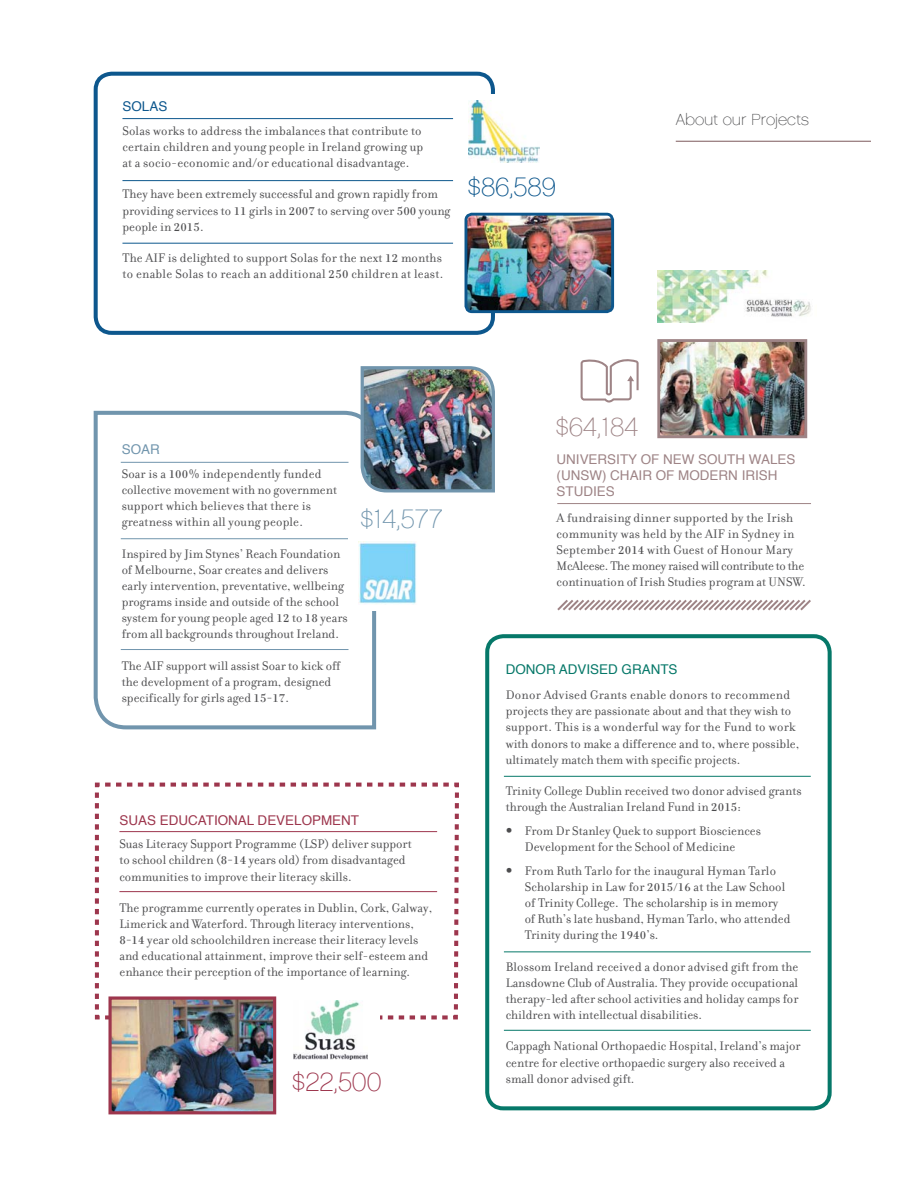
<style>
.page{position:relative;width:918px;height:1188px;background:#fff}
.page>*{position:absolute;margin:0;border:0;box-sizing:border-box;transform-origin:0 0}
.t1{font:26.85px "Chalet Paris Nineteen Sixty";color:#9d364d}
.t2{font:26.85px "Chalet Paris Nineteen Sixty";color:#9e8486}
.t3{font:26.85px "Chalet Paris Nineteen Sixty";color:#0d578d}
.t4{font:26.85px "Chalet Paris Nineteen Sixty";color:#7195ad}
.t5{font:16.2px "Chalet Paris Nineteen Sixty";color:#4c4c4e}
.t6{font:13.5px/16.2px "Filosofia";color:#4c4c4e}
.t7{font:13.5px/16.2px "Filosofia";letter-spacing:.02em;color:#4c4c4e}
.t8{font:13.5px/16.2px "Helvetica";color:#9e8486}
.t9{font:13.5px "Helvetica";color:#9d364d}
.t10{font:13.5px "Helvetica";color:#067869}
.t11{font:13.5px "Helvetica";color:#0d578d}
.t12{font:13.5px "Helvetica";color:#7195ad}
.s1{font-family:"Filosofia Unicase";font-size:12.15px}
</style>
<div class="page">
<div style="left:94px;top:72px;width:401px;height:263px;border:4px solid #0d578d;border-radius:16px"></div>
<div style="left:485px;top:634px;width:347px;height:476px;border:4px solid #067869;border-radius:16px"></div>
<hr style="left:504px;top:776px;width:307px;height:1px;background:#067869">
<hr style="left:504px;top:952px;width:307px;height:1px;background:#067869">
<hr style="left:504px;top:1030px;width:307px;height:1px;background:#067869">
<hr style="left:676px;top:141px;width:194px;height:1px;background:#9e8486">
<svg style="left:94px;top:782px;width:365px;height:238px"></svg>
<div style="left:276px;top:974px;width:103px;height:91px;background:#fff"></div>
<hr style="left:119px;top:831px;width:318px;height:1px;background:#9d364d">
<hr style="left:119px;top:891px;width:318px;height:1px;background:#9d364d">
<img style="left:294px;top:1000px;width:73px;height:60px">
<img style="left:112px;top:1000px;width:160px;height:110px">
<div style="left:108px;top:996px;width:168px;height:118px;border:3px solid #9d364d"></div>
<svg style="left:557px;top:599px;width:254px;height:12px"></svg>
<hr style="left:557px;top:503px;width:254px;height:1px;background:#9e8486">
<svg style="left:581px;top:359px;width:58px;height:44px"></svg>
<img style="left:657px;top:271px;width:154px;height:52px">
<img style="left:661px;top:343px;width:142px;height:91px">
<div style="left:657px;top:339px;width:150px;height:99px;border:3px solid #9e8486"></div>
<div style="left:459px;top:94px;width:103px;height:129px;background:#fff"></div>
<hr style="left:122px;top:118px;width:331px;height:1px;background:#0d578d">
<hr style="left:122px;top:180px;width:331px;height:1px;background:#0d578d">
<hr style="left:122px;top:243px;width:331px;height:1px;background:#0d578d">
<img style="left:469px;top:100px;width:70px;height:62px">
<img style="left:466px;top:214px;width:147px;height:98px;border-radius:6px">
<div style="left:465px;top:213px;width:149px;height:100px;border:3px solid #0d578d;border-radius:6px"></div>
<svg style="left:93px;top:410px;width:284px;height:320px"></svg>
<hr style="left:121px;top:462px;width:228px;height:1px;background:#7195ad">
<hr style="left:121px;top:538px;width:228px;height:1px;background:#7195ad">
<hr style="left:121px;top:649px;width:228px;height:1px;background:#7195ad">
<div style="left:348px;top:485px;width:80px;height:126px;background:#fff"></div>
<img style="left:359px;top:542px;width:58px;height:63px">
<img style="left:359px;top:366px;width:136px;height:127px">
<p class="t11" style="left:122px;top:101px;width:46px">SOLAS</p>
<p class="t6" style="left:122px;top:124px;width:302px;text-align:justify">Solas works to address the imbalances that contribute to certain children and young people in Ireland growing up at a socio-economic and/or educational disadvantage.</p>
<p class="t6" style="left:122px;top:188px;width:329px">They have been extremely successful and grown rapidly from providing services to <span class="s1">11</span> girls in <span class="s1">2007</span> to serving over <span class="s1">500</span> young people in <span class="s1">2015</span>.</p>
<p class="t7" style="left:122px;top:251px;width:322px">The AIF is delighted to support Solas for the next <span class="s1">12</span> months to enable Solas to reach an additional <span class="s1">250</span> children at least.</p>
<h1 class="t3" style="left:468px;top:175px;width:89px">$86,589</h1>
<p class="t5" style="left:676px;top:113px;width:135px">About our Projects</p>
<p class="t12" style="left:122px;top:444px;width:40px">SOAR</p>
<p class="t6" style="left:122px;top:467px;width:217px">Soar is a <span class="s1">100</span>% independently funded collective movement with no government support which believes that there is greatness within all young people.</p>
<p class="t6" style="left:122px;top:547px;width:227px">Inspired by Jim Stynes’ Reach Foundation of Melbourne, Soar creates and delivers early intervention, preventative, wellbeing programs inside and outside of the school system for young people aged <span class="s1">12</span> to <span class="s1">18</span> years from all backgrounds throughout Ireland.</p>
<p class="t6" style="left:122px;top:659px;width:220px">The AIF support will assist Soar to kick off the development of a program, designed specifically for girls aged <span class="s1">15-17</span>.</p>
<h1 class="t4" style="left:361px;top:508px;width:84px">$14,577</h1>
<p class="t9" style="left:119px;top:814px;width:241px">SUAS EDUCATIONAL DEVELOPMENT</p>
<p class="t6" style="left:119px;top:838px;width:294px">Suas Literacy Support Programme (LSP) deliver support to school children (<span class="s1">8-14</span> years old) from disadvantaged communities to improve their literacy skills.</p>
<p class="t6" style="left:119px;top:901px;width:314px">The programme currently operates in Dublin, Cork, Galway, Limerick and Waterford. Through literacy interventions, <span class="s1">8-14</span> year old schoolchildren increase their literacy levels and educational attainment, improve their self-esteem and enhance their perception of the importance of learning.</p>
<h1 class="t1" style="left:292px;top:1071px;width:91px">$22,500</h1>
<h1 class="t2" style="left:556px;top:416px;width:84px">$64,184</h1>
<p class="t8" style="left:557px;top:452px;width:240px">UNIVERSITY OF NEW SOUTH WALES (UNSW) CHAIR OF MODERN IRISH<br>STUDIES</p>
<p class="t6" style="left:557px;top:511px;width:251px">A fundraising dinner supported by the Irish community was held by the AIF in Sydney in September <span class="s1">2014</span> with Guest of Honour Mary McAleese. The money raised will contribute to the continuation of Irish Studies program at UNSW.</p>
<p class="t10" style="left:506px;top:663px;width:173px">DONOR ADVISED GRANTS</p>
<p class="t6" style="left:506px;top:688px;width:295px">Donor Advised Grants enable donors to recommend projects they are passionate about and that they wish to support. This is a wonderful way for the Fund to work with donors to make a difference and to, where possible, ultimately match them with specific projects.</p>
<p class="t6" style="left:506px;top:784px;width:297px">Trinity College Dublin received two donor advised grants through the Australian Ireland Fund in <span class="s1">2015</span>:</p>
<p class="t6" style="left:525px;top:824px;width:238px">From Dr Stanley Quek to support Biosciences<br>Development for the School of Medicine</p>
<p class="t6" style="left:525px;top:864px;width:267px">From Ruth Tarlo for the inaugural Hyman Tarlo Scholarship in Law for <span class="s1">2015/16</span> at the Law School of Trinity College. The scholarship is in memory of Ruth’s late husband, Hyman Tarlo, who attended Trinity during the <span class="s1">1940</span>’s.</p>
<p class="t6" style="left:506px;top:960px;width:294px;text-align:justify">Blossom Ireland received a donor advised gift from the Lansdowne Club of Australia. They provide occupational therapy-led after school activities and holiday camps for children with intellectual disabilities.</p>
<p class="t6" style="left:506px;top:1040px;width:296px">Cappagh National Orthopaedic Hospital, Ireland’s major centre for elective orthopaedic surgery also received a small donor advised gift.</p>
</div>
